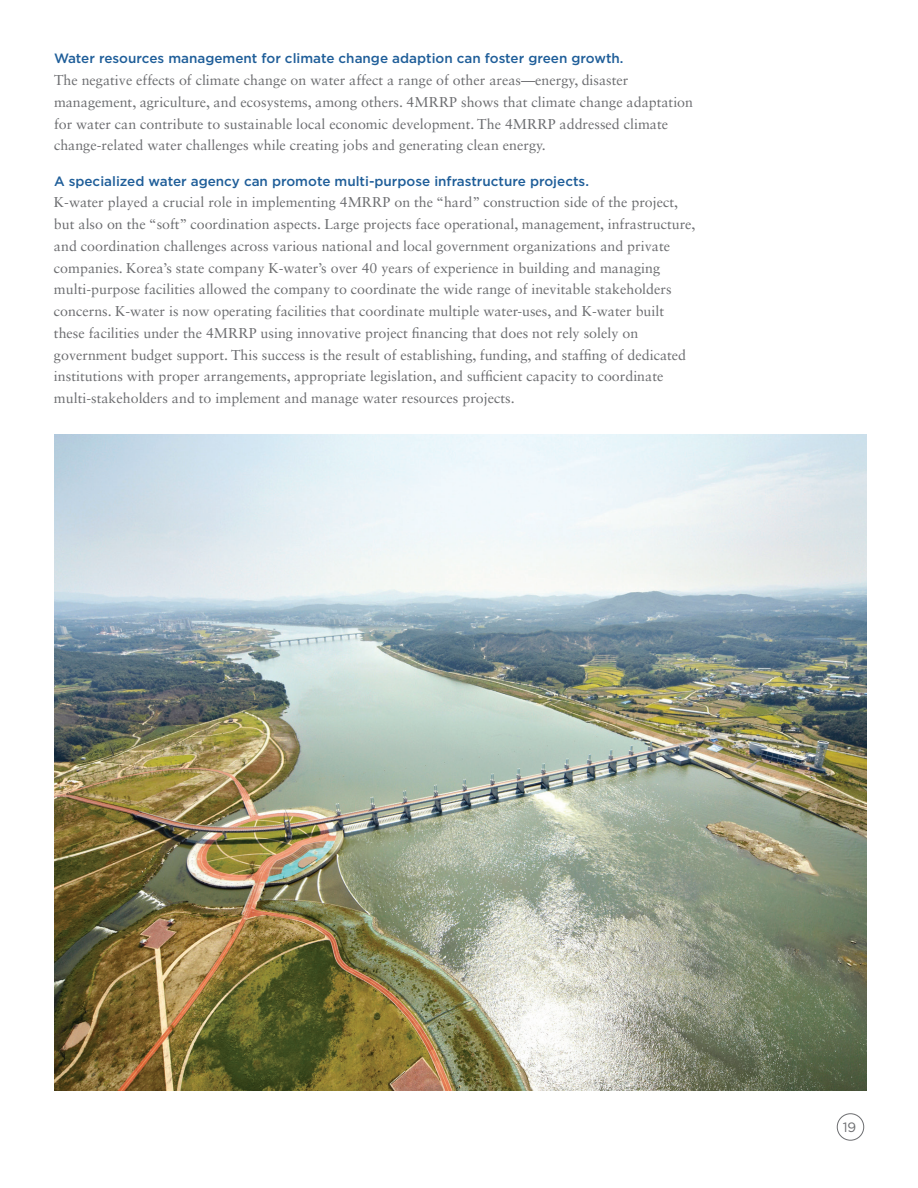
<style>
.page{position:relative;width:918px;height:1188px;background:#fff}
.page>*{position:absolute;margin:0;border:0;box-sizing:border-box;transform-origin:0 0}
.t1{font:14.25px/21.8px "Sabon LT Std";color:#6c6d70}
.t2{font:500 13.5px "Gotham HTF";color:#1f5e99}
.t3{font:13.5px "Gotham";color:#6c6d70}
</style>
<div class="page">
<div style="left:837px;top:1113px;width:27px;height:27px;border:1px solid #6c6d70;border-radius:50%"></div>
<img style="left:54px;top:435px;width:813px;height:656px">
<p class="t2" style="left:54px;top:51px;width:571px">Water resources management for climate change adaption can foster green growth.</p>
<p class="t1" style="left:54px;top:69px;width:641px">The negative effects of climate change on water affect a range of other areas—energy, disaster management, agriculture, and ecosystems, among others. 4MRRP shows that climate change adaptation for water can contribute to sustainable local economic development. The 4MRRP addressed climate change-related water challenges while creating jobs and generating clean energy.</p>
<p class="t2" style="left:54px;top:173px;width:536px">A specialized water agency can promote multi-purpose infrastructure projects.</p>
<p class="t1" style="left:54px;top:191px;width:643px">K-water played a crucial role in implementing 4MRRP on the “hard” construction side of the project, but also on the “soft” coordination aspects. Large projects face operational, management, infrastructure, and coordination challenges across various national and local government organizations and private companies. Korea’s state company K-water’s over 40 years of experience in building and managing multi-purpose facilities allowed the company to coordinate the wide range of inevitable stakeholders concerns. K-water is now operating facilities that coordinate multiple water-uses, and K-water built these facilities under the 4MRRP using innovative project financing that does not rely solely on government budget support. This success is the result of establishing, funding, and staffing of dedicated institutions with proper arrangements, appropriate legislation, and sufficient capacity to coordinate multi-stakeholders and to implement and manage water resources projects.</p>
<p class="t3" style="left:843px;top:1119px;width:15px">19</p>
</div>
